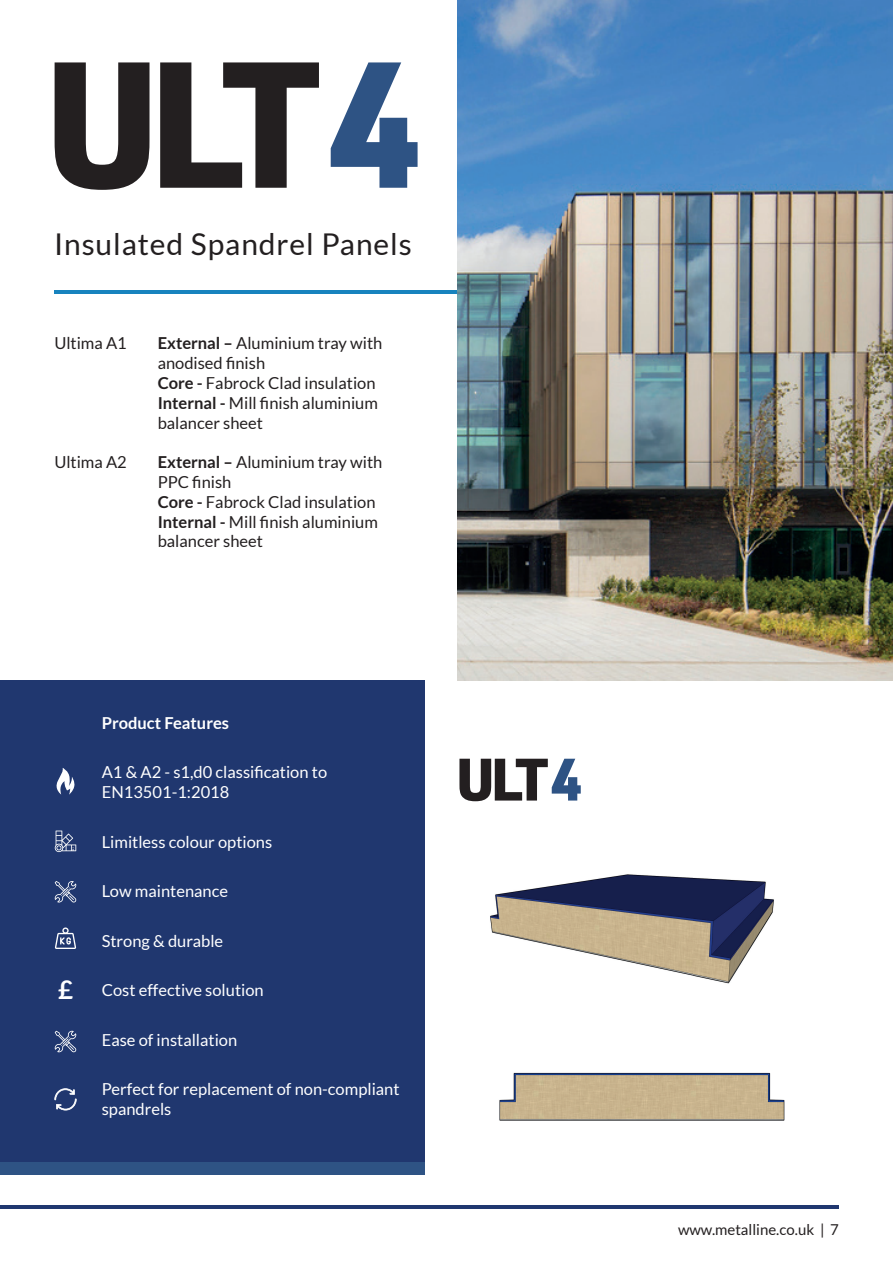
<style>
.page{position:relative;width:893px;height:1263px;background:#fff}
.page>*{position:absolute;margin:0;border:0;box-sizing:border-box;transform-origin:0 0}
.t1{font:900 175.35px "URWDIN";color:#231f20}
.t2{font:900 58.65px "URWDIN";color:#231f20}
.t3{font:30px "Lato";letter-spacing:.03em;color:#231f20}
.t4{font:700 25.8px "Lato";color:#fff}
.t5{font:16.5px/19.8px "Lato";color:#231f20}
.t6{font:16.5px/19.8px "Lato";color:#fff}
.t7{font:700 16.5px "Lato";color:#fff}
.t8{font:15px "Lato";color:#231f20}
.s1{color:#2e5384}
.s2{font-weight:700}
</style>
<div class="page">
<hr style="left:0;top:1206px;width:839px;height:3px;background:#20376f">
<div style="left:0;top:680px;width:424px;height:482px;background:#20376f"></div>
<hr style="left:54px;top:291px;width:803px;height:3px;background:#1783be">
<img style="left:457px;top:0;width:436px;height:680px">
<div style="left:0;top:1162px;width:424px;height:12px;background:#2e5384"></div>
<img style="left:490px;top:874px;width:284px;height:110px">
<svg style="left:56px;top:768px;width:19px;height:26px"></svg>
<svg style="left:55px;top:830px;width:21px;height:22px"></svg>
<svg style="left:55px;top:1031px;width:22px;height:21px"></svg>
<svg style="left:55px;top:881px;width:22px;height:22px"></svg>
<svg style="left:55px;top:927px;width:21px;height:22px"></svg>
<svg style="left:54px;top:1088px;width:23px;height:22px"></svg>
<img style="left:499px;top:1072px;width:286px;height:49px">
<h1 class="t1" style="left:42px;top:3px;width:381px">ULT <span class="s1">4</span></h1>
<h3 class="t3" style="left:54px;top:227px;width:359px">Insulated Spandrel Panels</h3>
<p class="t5" style="left:54px;top:333px;width:74px">Ultima A1</p>
<p class="t5" style="left:54px;top:452px;width:74px">Ultima A2</p>
<p class="t5" style="left:158px;top:333px;width:226px"><span class="s2">External –</span> Aluminium tray with anodised finish<br><span class="s2">Core -</span> Fabrock Clad insulation<br><span class="s2">Internal -</span> Mill finish aluminium balancer sheet</p>
<p class="t5" style="left:158px;top:452px;width:226px"><span class="s2">External –</span> Aluminium tray with<br>PPC finish<br><span class="s2">Core -</span> Fabrock Clad insulation<br><span class="s2">Internal -</span> Mill finish aluminium balancer sheet</p>
<h3 class="t4" style="left:58px;top:975px;width:16px">£</h3>
<p class="t7" style="left:102px;top:713px;width:129px">Product Features</p>
<p class="t6" style="left:102px;top:762px;width:227px">A1 &amp; A2 - s1,d0 classification to<br>EN13501-1:2018</p>
<p class="t6" style="left:102px;top:831px;width:172px">Limitless colour options</p>
<p class="t6" style="left:102px;top:881px;width:128px">Low maintenance</p>
<p class="t6" style="left:102px;top:931px;width:123px">Strong &amp; durable</p>
<p class="t6" style="left:102px;top:980px;width:163px">Cost effective solution</p>
<p class="t6" style="left:102px;top:1030px;width:137px">Ease of installation</p>
<p class="t6" style="left:102px;top:1079px;width:299px">Perfect for replacement of non-compliant spandrels</p>
<h2 class="t2" style="left:455px;top:739px;width:128px">ULT <span class="s1">4</span></h2>
<p class="t8" style="left:678px;top:1221px;width:162px">www.metalline.co.uk | 7</p>
</div>
